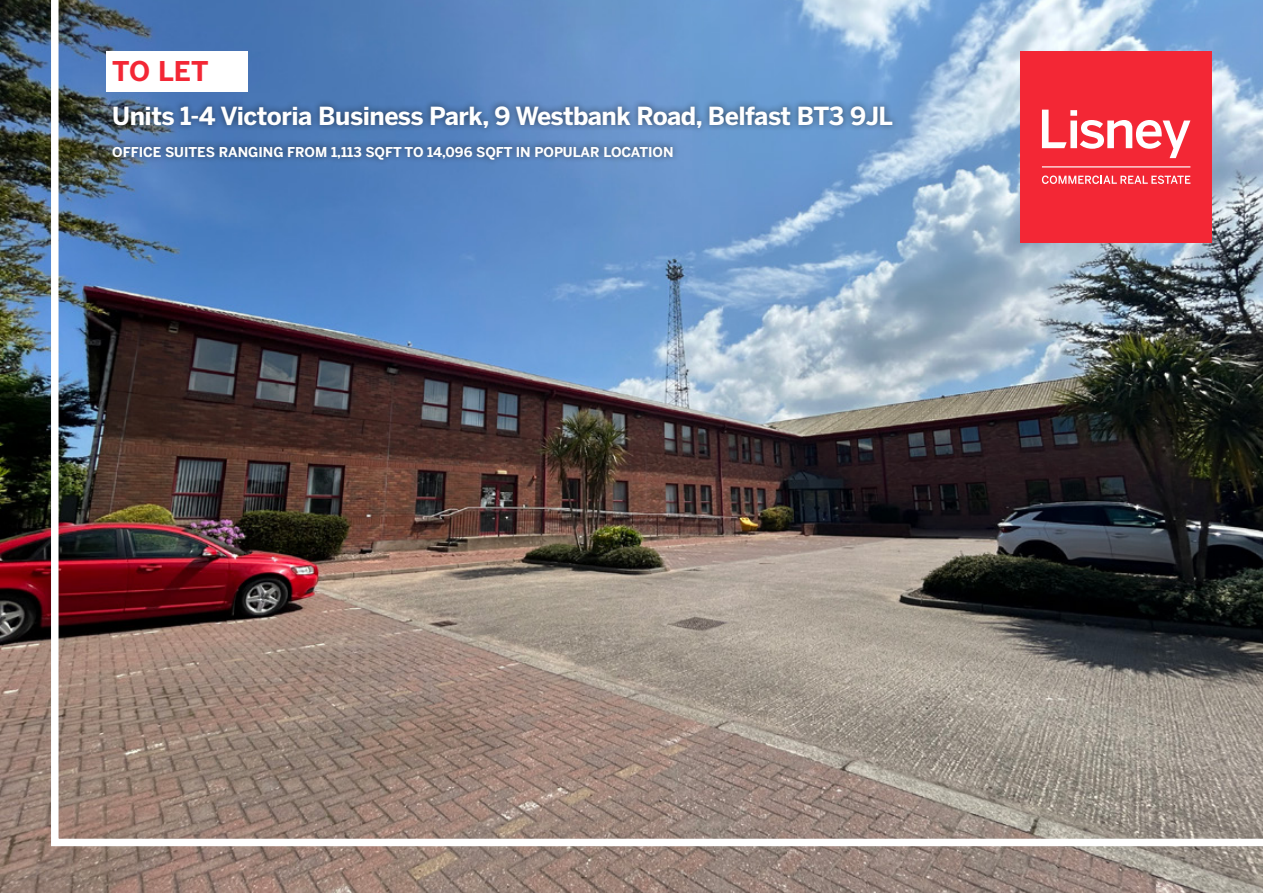
<style>
.page{position:relative;width:1263px;height:893px;background:#fff}
.page>*{position:absolute;margin:0;border:0;box-sizing:border-box;transform-origin:0 0}
.t1{font:700 27px "Benton Sans";color:#f32735}
.t2{font:700 24.75px "Benton Sans";letter-spacing:-.02em;color:#fff}
.t3{font:700 13.5px "Benton Sans";color:#fff}
</style>
<div class="page">
<img style="left:0;top:0;width:1263px;height:893px">
<img style="left:47px;top:0;width:1216px;height:850px">
<h1 class="t1" style="left:112px;top:55px;width:98px">TO LET</h1>
<h2 class="t2" style="left:112px;top:101px;width:782px">Units 1-4 Victoria Business Park, 9 Westbank Road, Belfast BT3 9JL</h2>
<p class="t3" style="left:112px;top:144px;width:563px">OFFICE SUITES RANGING FROM 1,113 SQFT TO 14,096 SQFT IN POPULAR LOCATION</p>
</div>
